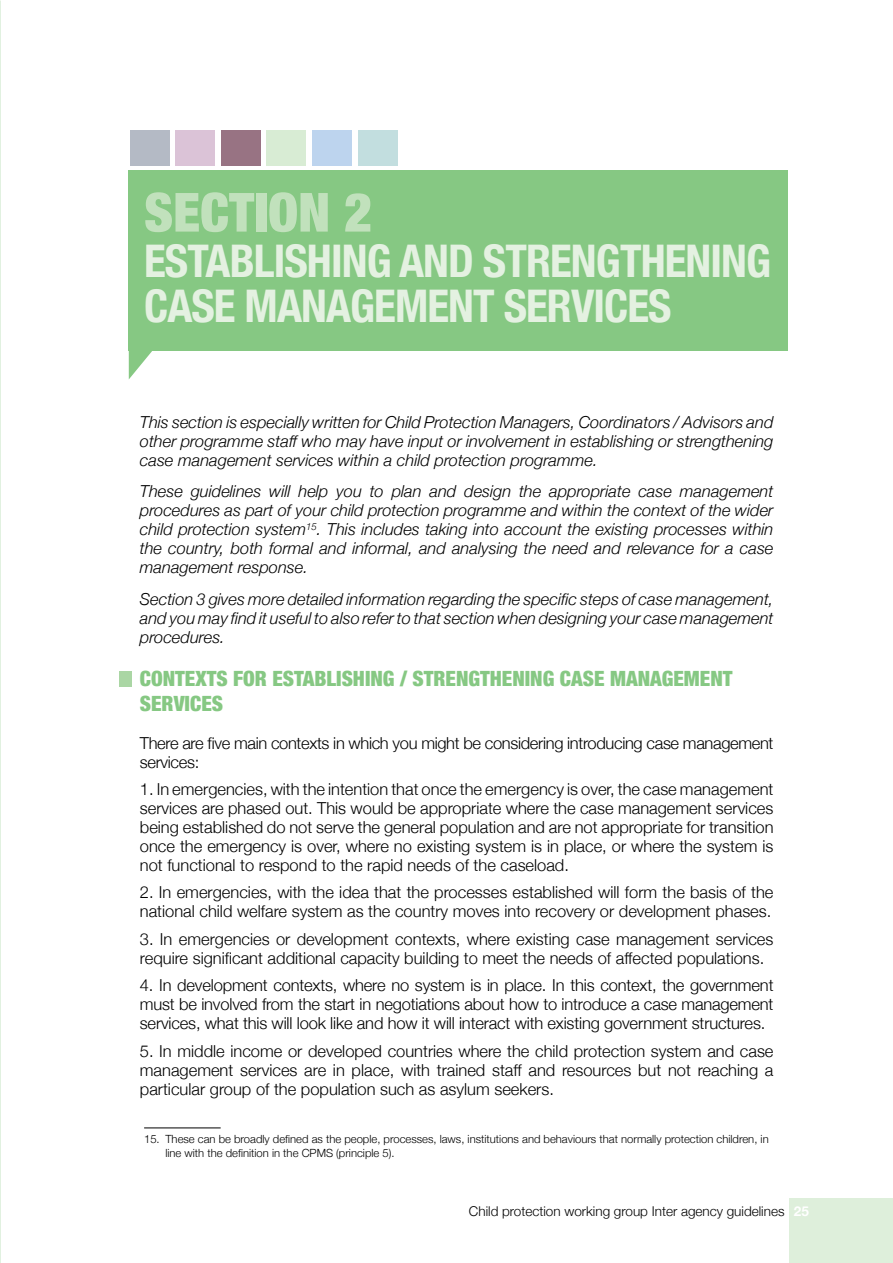
<style>
.page{position:relative;width:893px;height:1263px;background:#fff}
.page>*{position:absolute;margin:0;border:0;box-sizing:border-box;transform-origin:0 0}
.t1{font:900 condensed 54px "Helvetica Neue";color:#c1e1bc}
.t2{font:700 condensed 45px/45px "Helvetica Neue";letter-spacing:-.02em;color:#e4f1e1}
.t3{font:900 condensed 21px/24.8px "Helvetica Neue";color:#86c883}
.t4{font:300 16.5px/18.9px "Helvetica Neue";color:#000;text-align:justify}
.t5{font:italic 300 16.5px/19px "Helvetica Neue";color:#000;text-align:justify}
.t6{font:300 16.5px/18.9px "Helvetica Neue";letter-spacing:-.02em;color:#000}
.t7{font:300 13.5px "Helvetica Neue";color:#000}
.t8{font:300 11.25px/13.5px "Helvetica Neue";color:#000}
.s1{font-weight:700;color:#fff}
</style>
<div class="page">
<div style="left:790px;top:1198px;width:103px;height:65px;background:#deefdb"></div>
<hr style="left:144px;top:1127px;width:77px;height:1px;background:#000">
<div style="left:129px;top:170px;width:659px;height:181px;background:#86c883"></div>
<svg style="left:129px;top:351px;width:23px;height:28px"></svg>
<div style="left:130px;top:131px;width:40px;height:35px;background:#b4bac5"></div>
<div style="left:175px;top:131px;width:40px;height:35px;background:#dbc3d7"></div>
<div style="left:221px;top:131px;width:40px;height:35px;background:#987383"></div>
<div style="left:266px;top:131px;width:40px;height:35px;background:#d8ecd4"></div>
<div style="left:312px;top:131px;width:40px;height:35px;background:#bdd4ee"></div>
<div style="left:358px;top:131px;width:40px;height:35px;background:#c2dedf"></div>
<div style="left:119px;top:671px;width:13px;height:15px;background:#aad6a4"></div>
<h1 class="t1" style="left:144px;top:168px;width:230px">SECTION 2</h1>
<h2 class="t2" style="left:144px;top:235px;width:628px">ESTABLISHING AND STRENGTHENING<br>CASE MANAGEMENT SERVICES</h2>
<p class="t5" style="left:140px;top:411px;width:635px">This section is especially written for Child Protection Managers, Coordinators / Advisors and other programme staff who may have input or involvement in establishing or strengthening case management services within a child protection programme.</p>
<p class="t5" style="left:140px;top:481px;width:635px">These guidelines will help you to plan and design the appropriate case management procedures as part of your child protection programme and within the context of the wider child protection system<sup>15</sup>. This includes taking into account the existing processes within the country, both formal and informal, and analysing the need and relevance for a case management response.</p>
<p class="t5" style="left:140px;top:589px;width:635px">Section 3 gives more detailed information regarding the specific steps of case management, and you may find it useful to also refer to that section when designing your case management procedures.</p>
<p class="t3" style="left:140px;top:665px;width:594px">CONTEXTS FOR ESTABLISHING / STRENGTHENING CASE MANAGEMENT<br>SERVICES</p>
<p class="t6" style="left:140px;top:732px;width:635px">There are five main contexts in which you might be considering introducing case management services:</p>
<p class="t4" style="left:140px;top:779px;width:635px">1. In emergencies, with the intention that once the emergency is over, the case management services are phased out. This would be appropriate where the case management services being established do not serve the general population and are not appropriate for transition once the emergency is over, where no existing system is in place, or where the system is not functional to respond to the rapid needs of the caseload.</p>
<p class="t4" style="left:140px;top:882px;width:635px">2. In emergencies, with the idea that the processes established will form the basis of the national child welfare system as the country moves into recovery or development phases.</p>
<p class="t4" style="left:140px;top:928px;width:635px">3. In emergencies or development contexts, where existing case management services require significant additional capacity building to meet the needs of affected populations.</p>
<p class="t4" style="left:140px;top:975px;width:635px">4. In development contexts, where no system is in place. In this context, the government must be involved from the start in negotiations about how to introduce a case management services, what this will look like and how it will interact with existing government structures.</p>
<p class="t4" style="left:140px;top:1040px;width:635px">5. In middle income or developed countries where the child protection system and case management services are in place, with trained staff and resources but not reaching a particular group of the population such as asylum seekers.</p>
<p class="t8" style="left:165px;top:1132px;width:605px;text-indent:-21px">15. These can be broadly defined as the people, processes, laws, institutions and behaviours that normally protection children, in line with the definition in the CPMS (principle 5).</p>
<p class="t7" style="left:469px;top:1200px;width:341px">Child protection working group Inter agency guidelines <span class="s1">25</span></p>
</div>
